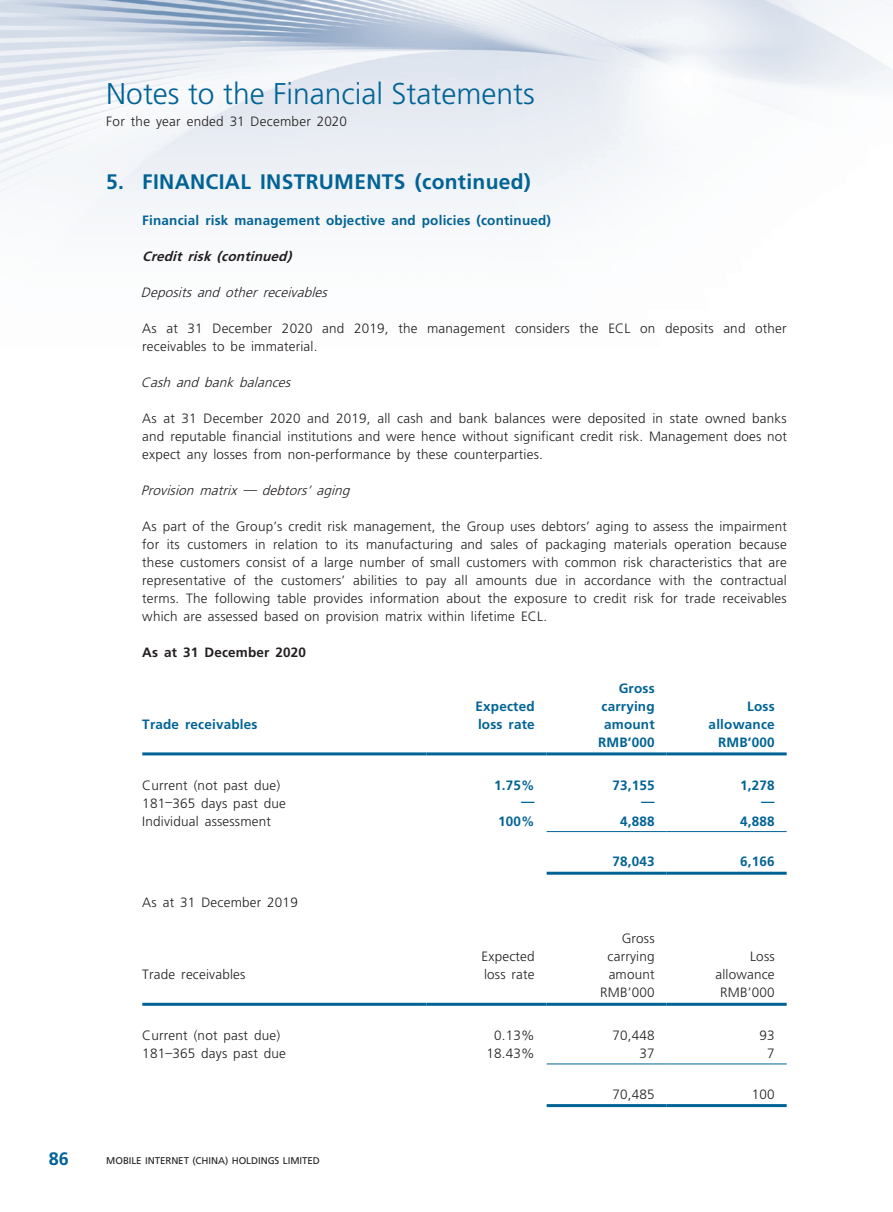
<style>
.page{position:relative;width:893px;height:1212px;background:#fff}
.page>*{position:absolute;margin:0;border:0;box-sizing:border-box;transform-origin:0 0}
.t1{font:300 30px "Frutiger LT Std";color:#016395}
._03_H1{font:700 21px "Frutiger LT Std";letter-spacing:.015em;color:#016395}
.t2{font:700 18px "Frutiger LT Std";color:#016395}
._12___P2{font:300 13.5px/18px "Frutiger LT Std";letter-spacing:.015em;color:#231f20;text-align:justify}
._15_Table_Stub{font:300 13.5px "Frutiger LT Std";letter-spacing:.015em;color:#231f20}
._01_Body_Text{font:700 13.5px/18px "Frutiger LT Std";letter-spacing:.015em;color:#016395}
._01_Body_Text-2{font:300 13.5px/18px "Frutiger LT Std";letter-spacing:.015em;color:#231f20}
._06_______H4{font:italic 300 13.5px "Frutiger LT Std";color:#231f20}
._04___H2{font:700 13.5px "Frutiger LT Std";letter-spacing:.015em;color:#016395}
._05_____H3{font:italic 700 13.5px "Frutiger LT Std";color:#231f20}
._12___P2-2{font:700 13.5px "Frutiger LT Std";letter-spacing:.015em;color:#231f20}
._15_Table_Stub-2{font:700 13.5px "Frutiger LT Std";letter-spacing:.015em;color:#016395}
.t3{font:9.75px "Frutiger LT Std";letter-spacing:-.005em;color:#231f20}
</style>
<div class="page">
<img style="left:0;top:0;width:893px;height:1108px">
<hr style="left:142px;top:752px;width:285px;height:3px;background:#016395">
<hr style="left:427px;top:752px;width:120px;height:3px;background:#016395">
<hr style="left:547px;top:752px;width:120px;height:3px;background:#016395">
<hr style="left:667px;top:752px;width:120px;height:3px;background:#016395">
<hr style="left:547px;top:831px;width:120px;height:1px;background:#016395">
<hr style="left:667px;top:831px;width:120px;height:1px;background:#016395">
<hr style="left:547px;top:872px;width:120px;height:3px;background:#016395">
<hr style="left:667px;top:872px;width:120px;height:3px;background:#016395">
<hr style="left:142px;top:1003px;width:285px;height:3px;background:#016395">
<hr style="left:427px;top:1003px;width:120px;height:3px;background:#016395">
<hr style="left:547px;top:1003px;width:120px;height:3px;background:#016395">
<hr style="left:667px;top:1003px;width:120px;height:3px;background:#016395">
<hr style="left:547px;top:1063px;width:120px;height:1px;background:#016395">
<hr style="left:667px;top:1063px;width:120px;height:1px;background:#016395">
<hr style="left:547px;top:1104px;width:120px;height:3px;background:#016395">
<hr style="left:667px;top:1104px;width:120px;height:3px;background:#016395">
<h1 class="t1" style="left:106px;top:77px;width:430px">Notes to the Financial Statements</h1>
<p class="_12___P2" style="left:106px;top:112px;width:242px">For the year ended 31 December 2020</p>
<p class="_03_H1" style="left:106px;top:169px;width:426px">5. FINANCIAL INSTRUMENTS (continued)</p>
<p class="_04___H2" style="left:142px;top:212px;width:410px">Financial risk management objective and policies (continued)</p>
<p class="_05_____H3" style="left:142px;top:248px;width:155px">Credit risk (continued)</p>
<p class="_06_______H4" style="left:141px;top:285px;width:192px">Deposits and other receivables</p>
<p class="_12___P2" style="left:142px;top:319px;width:646px">As at 31 December 2020 and 2019, the management considers the ECL on deposits and other receivables to be immaterial.</p>
<p class="_06_______H4" style="left:141px;top:375px;width:155px">Cash and bank balances</p>
<p class="_12___P2" style="left:142px;top:409px;width:646px">As at 31 December 2020 and 2019, all cash and bank balances were deposited in state owned banks and reputable financial institutions and were hence without significant credit risk. Management does not expect any losses from non-performance by these counterparties.</p>
<p class="_06_______H4" style="left:141px;top:483px;width:214px">Provision matrix — debtors’ aging</p>
<p class="_12___P2" style="left:142px;top:517px;width:646px">As part of the Group’s credit risk management, the Group uses debtors’ aging to assess the impairment for its customers in relation to its manufacturing and sales of packaging materials operation because these customers consist of a large number of small customers with common risk characteristics that are representative of the customers’ abilities to pay all amounts due in accordance with the contractual terms. The following table provides information about the exposure to credit risk for trade receivables which are assessed based on provision matrix within lifetime ECL.</p>
<p class="_12___P2-2" style="left:142px;top:644px;width:165px">As at 31 December 2020</p>
<p class="_15_Table_Stub-2" style="left:142px;top:716px;width:117px">Trade receivables</p>
<p class="_01_Body_Text" style="left:476px;top:697px;width:61px">Expected loss rate</p>
<p class="_01_Body_Text" style="left:602px;top:679px;width:55px;text-align:justify;text-indent:17px">Gross carrying amount</p>
<p class="_01_Body_Text" style="left:709px;top:697px;width:68px;text-align:right">Loss allowance</p>
<p class="_01_Body_Text" style="left:598px;top:733px;width:58px">RMB’000</p>
<p class="_01_Body_Text" style="left:718px;top:733px;width:58px">RMB’000</p>
<p class="_15_Table_Stub" style="left:142px;top:777px;width:139px">Current (not past due)</p>
<p class="_01_Body_Text" style="left:494px;top:776px;width:42px">1.75%</p>
<p class="_01_Body_Text" style="left:612px;top:776px;width:44px">73,155</p>
<p class="_01_Body_Text" style="left:740px;top:776px;width:36px">1,278</p>
<p class="_15_Table_Stub" style="left:142px;top:795px;width:145px">181–365 days past due</p>
<p class="_01_Body_Text" style="left:521px;top:793px;width:15px">—</p>
<p class="_01_Body_Text" style="left:641px;top:793px;width:15px">—</p>
<p class="_01_Body_Text" style="left:761px;top:793px;width:15px">—</p>
<p class="_15_Table_Stub" style="left:142px;top:813px;width:130px">Individual assessment</p>
<p class="_01_Body_Text" style="left:498px;top:812px;width:38px">100%</p>
<p class="_01_Body_Text" style="left:620px;top:812px;width:36px">4,888</p>
<p class="_01_Body_Text" style="left:740px;top:812px;width:36px">4,888</p>
<p class="_01_Body_Text" style="left:612px;top:852px;width:44px">78,043</p>
<p class="_01_Body_Text" style="left:740px;top:852px;width:36px">6,166</p>
<p class="_12___P2" style="left:142px;top:894px;width:157px">As at 31 December 2019</p>
<p class="_15_Table_Stub" style="left:142px;top:967px;width:105px">Trade receivables</p>
<p class="_01_Body_Text-2" style="left:482px;top:948px;width:55px">Expected loss rate</p>
<p class="_01_Body_Text-2" style="left:608px;top:930px;width:49px;text-align:justify;text-indent:14px">Gross carrying amount</p>
<p class="_01_Body_Text-2" style="left:715px;top:948px;width:61px;text-align:right">Loss allowance</p>
<p class="_01_Body_Text-2" style="left:600px;top:984px;width:56px">RMB’000</p>
<p class="_01_Body_Text-2" style="left:720px;top:984px;width:56px">RMB’000</p>
<p class="_15_Table_Stub" style="left:142px;top:1028px;width:139px">Current (not past due)</p>
<p class="_01_Body_Text-2" style="left:494px;top:1026px;width:42px">0.13%</p>
<p class="_01_Body_Text-2" style="left:612px;top:1026px;width:44px">70,448</p>
<p class="_01_Body_Text-2" style="left:759px;top:1026px;width:17px">93</p>
<p class="_15_Table_Stub" style="left:142px;top:1046px;width:145px">181–365 days past due</p>
<p class="_01_Body_Text-2" style="left:486px;top:1044px;width:50px">18.43%</p>
<p class="_01_Body_Text-2" style="left:639px;top:1044px;width:17px">37</p>
<p class="_01_Body_Text-2" style="left:767px;top:1044px;width:9px">7</p>
<p class="_01_Body_Text-2" style="left:612px;top:1085px;width:44px">70,485</p>
<p class="_01_Body_Text-2" style="left:752px;top:1085px;width:24px">100</p>
<h3 class="t2" style="left:49px;top:1148px;width:22px">86</h3>
<p class="t3" style="left:106px;top:1155px;width:215px">MOBILE INTERNET (CHINA) HOLDINGS LIMITED</p>
</div>
